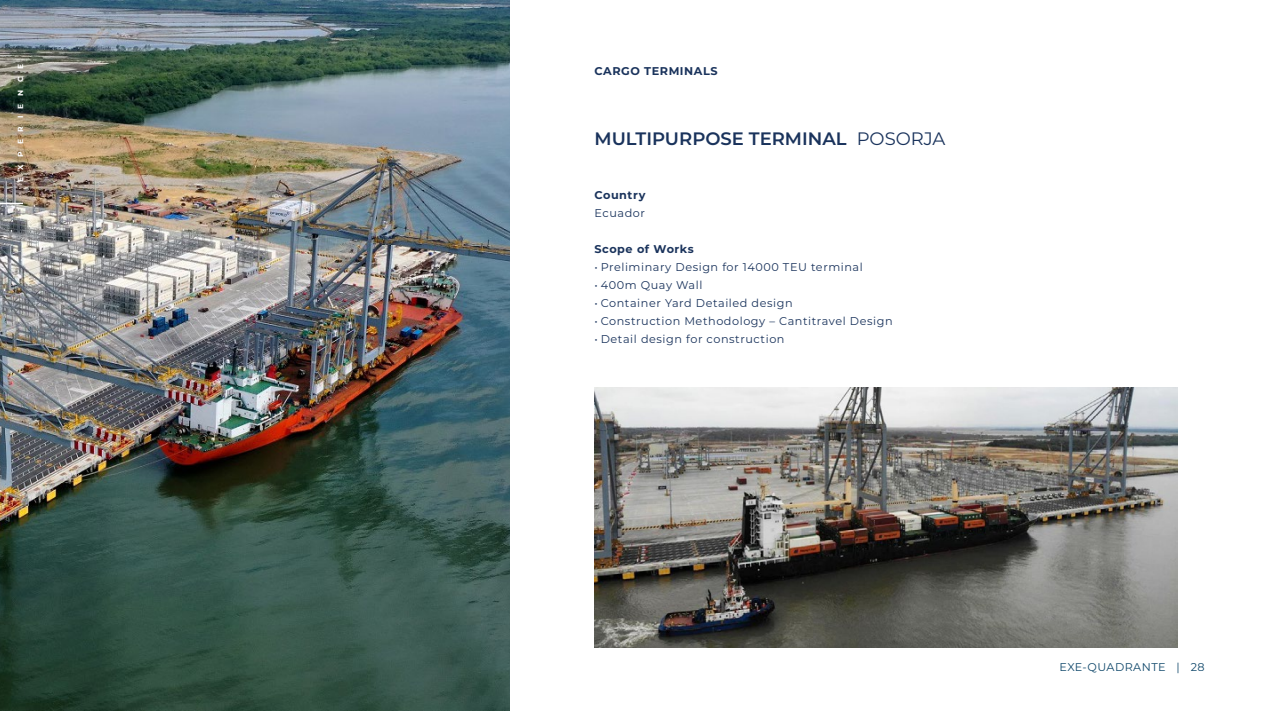
<style>
.page{position:relative;width:1263px;height:711px;background:#fff}
.page>*{position:absolute;margin:0;border:0;box-sizing:border-box;transform-origin:0 0}
.t1{font:600 18px "Montserrat";color:#1a335c}
.t2{font:11.25px "Montserrat";letter-spacing:.05em;color:#1a335c}
.t3{font:700 11.25px "Montserrat";letter-spacing:.05em;color:#1a335c}
.t4{font:11.25px "Montserrat";letter-spacing:.04em;color:#10486b}
.t5{font:700 7.5px "Montserrat";letter-spacing:1em;color:#fff}
.s1{font-weight:400}
</style>
<div class="page">
<img style="left:0;top:0;width:509px;height:710px">
<img style="left:594px;top:387px;width:584px;height:259px">
<hr style="left:0;top:202px;width:23px;height:2px;background:#fff">
<p class="t5" style="left:15px;top:182px;width:119px;rotate:-90deg">EXPERIENCE</p>
<p class="t3" style="left:594px;top:63px;width:125px">CARGO TERMINALS</p>
<h1 class="t1" style="left:594px;top:126px;width:352px">MULTIPURPOSE TERMINAL <span class="s1">POSORJA</span></h1>
<p class="t3" style="left:594px;top:186px;width:52px">Country</p>
<p class="t2" style="left:594px;top:205px;width:52px">Ecuador</p>
<p class="t3" style="left:594px;top:240px;width:101px">Scope of Works</p>
<p class="t2" style="left:594px;top:259px;width:270px">• Preliminary Design for 14000 TEU terminal</p>
<p class="t2" style="left:594px;top:277px;width:109px">• 400m Quay Wall</p>
<p class="t2" style="left:594px;top:295px;width:200px">• Container Yard Detailed design</p>
<p class="t2" style="left:594px;top:313px;width:300px">• Construction Methodology – Cantitravel Design</p>
<p class="t2" style="left:594px;top:331px;width:192px">• Detail design for construction</p>
<p class="t4" style="left:1059px;top:658px;width:147px">EXE-QUADRANTE | 28</p>
</div>
